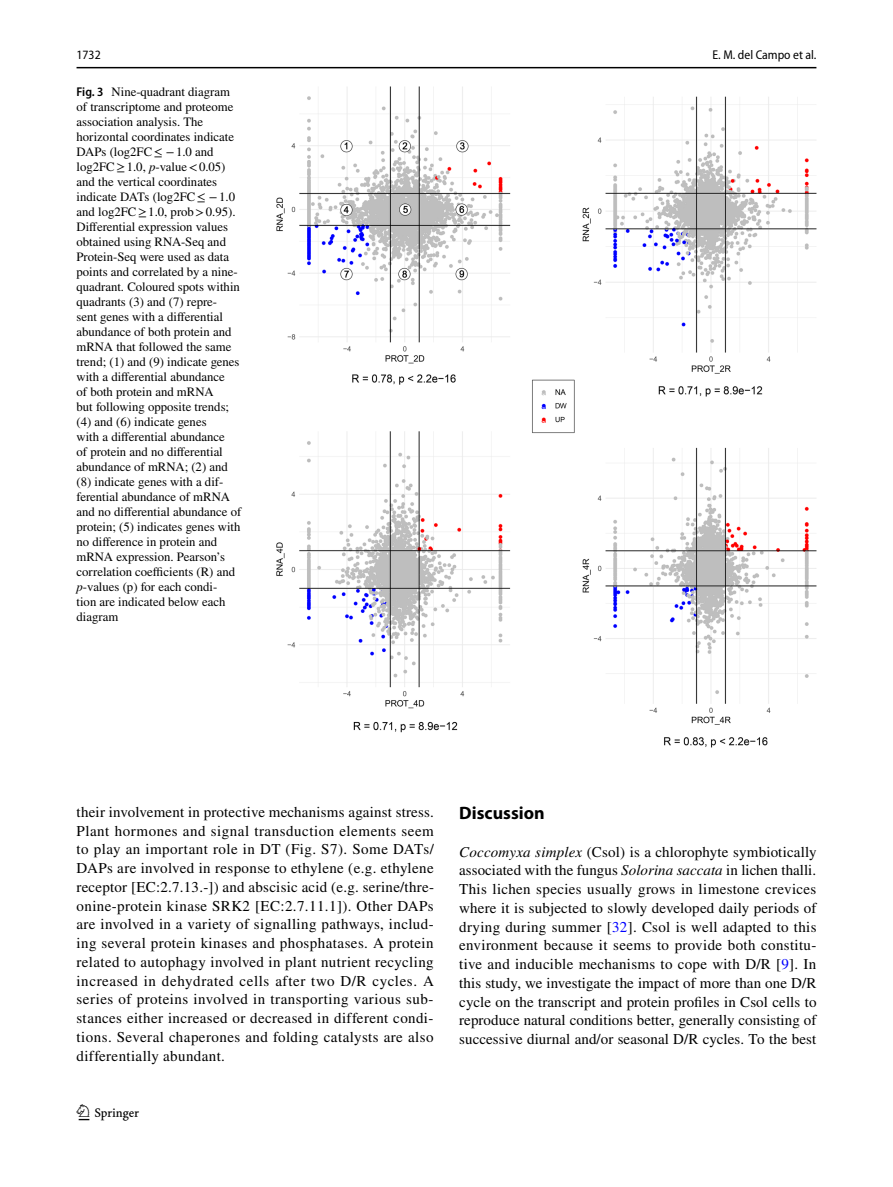
<style>
.page{position:relative;width:893px;height:1187px;background:#fff}
.page>*{position:absolute;margin:0;border:0;box-sizing:border-box;transform-origin:0 0}
.t1{font:22.5px "Springnew Regular 2";color:#000}
.t2{font:700 18px "Myriad Pro";color:#000}
.t3{font:15px/18.8px "STIX";letter-spacing:.005em;color:#000;text-align:justify}
.t4{font:12.75px/15px "STIX";color:#000}
.t5{font:semi-condensed 12.75px "Myriad Pro";color:#000}
.s1{font-family:"Myriad Pro";font-weight:600;font-stretch:semi-condensed}
.s2{font-style:italic}
.s3{color:#00f}
</style>
<div class="page">
<hr style="left:77px;top:67px;width:739px;height:1px;background:#000">
<img style="left:276px;top:87px;width:540px;height:660px">
<p class="t5" style="left:77px;top:48px;width:26px">1732</p>
<p class="t5" style="left:713px;top:48px;width:105px">E. M. del Campo et al.</p>
<p class="t4" style="left:77px;top:85px;width:166px"><span class="s1">Fig. 3</span> Nine-quadrant diagram of transcriptome and proteome association analysis. The horizontal coordinates indicate<br>DAPs (log2FC≤ −1.0 and log2FC≥1.0, <span class="s2">p</span>-value&lt;0.05) and the vertical coordinates indicate DATs (log2FC≤ −1.0 and log2FC≥1.0, prob&gt;0.95).<br>Differential expression values obtained using RNA-Seq and<br>Protein-Seq were used as data points and correlated by a nine&shy;quadrant. Coloured spots within quadrants (3) and (7) repre-<br>sent genes with a differential abundance of both protein and mRNA that followed the same trend; (1) and (9) indicate genes with a differential abundance<br>of both protein and mRNA<br>but following opposite trends; (4) and (6) indicate genes<br>with a differential abundance<br>of protein and no differential abundance of mRNA; (2) and (8) indicate genes with a dif&shy;ferential abundance of mRNA and no differential abundance of protein; (5) indicates genes with no difference in protein and mRNA expression. Pearson’s correlation coefficients (R) and <span class="s2">p</span>-values (p) for each condi-<br>tion are indicated below each diagram</p>
<p class="t3" style="left:77px;top:803px;width:359px">their involvement in protective mechanisms against stress.<br>Plant hormones and signal transduction elements seem to play an important role in DT (Fig. S7). Some DATs/ DAPs are involved in response to ethylene (e.g. ethylene receptor [EC:2.7.13.-]) and abscisic acid (e.g. serine/thre&shy;onine-protein kinase SRK2 [EC:2.7.11.1]). Other DAPs are involved in a variety of signalling pathways, includ&shy;ing several protein kinases and phosphatases. A protein related to autophagy involved in plant nutrient recycling increased in dehydrated cells after two D/R cycles. A series of proteins involved in transporting various sub&shy;stances either increased or decreased in different condi&shy;tions. Several chaperones and folding catalysts are also differentially abundant.</p>
<p class="t2" style="left:459px;top:801px;width:87px">Discussion</p>
<p class="t3" style="left:459px;top:843px;width:359px"><span class="s2">Coccomyxa simplex</span> (Csol) is a chlorophyte symbiotically associated with the fungus <span class="s2">Solorina saccata</span> in lichen thalli.<br>This lichen species usually grows in limestone crevices where it is subjected to slowly developed daily periods of drying during summer [<span class="s3">32</span>]. Csol is well adapted to this environment because it seems to provide both constitu&shy;tive and inducible mechanisms to cope with D/R [<span class="s3">9</span>]. In this study, we investigate the impact of more than one D/R cycle on the transcript and protein profiles in Csol cells to reproduce natural conditions better, generally consisting of successive diurnal and/or seasonal D/R cycles. To the best</p>
<h1 class="t1" style="left:79px;top:1104px;width:62px">1 3</h1>
</div>
